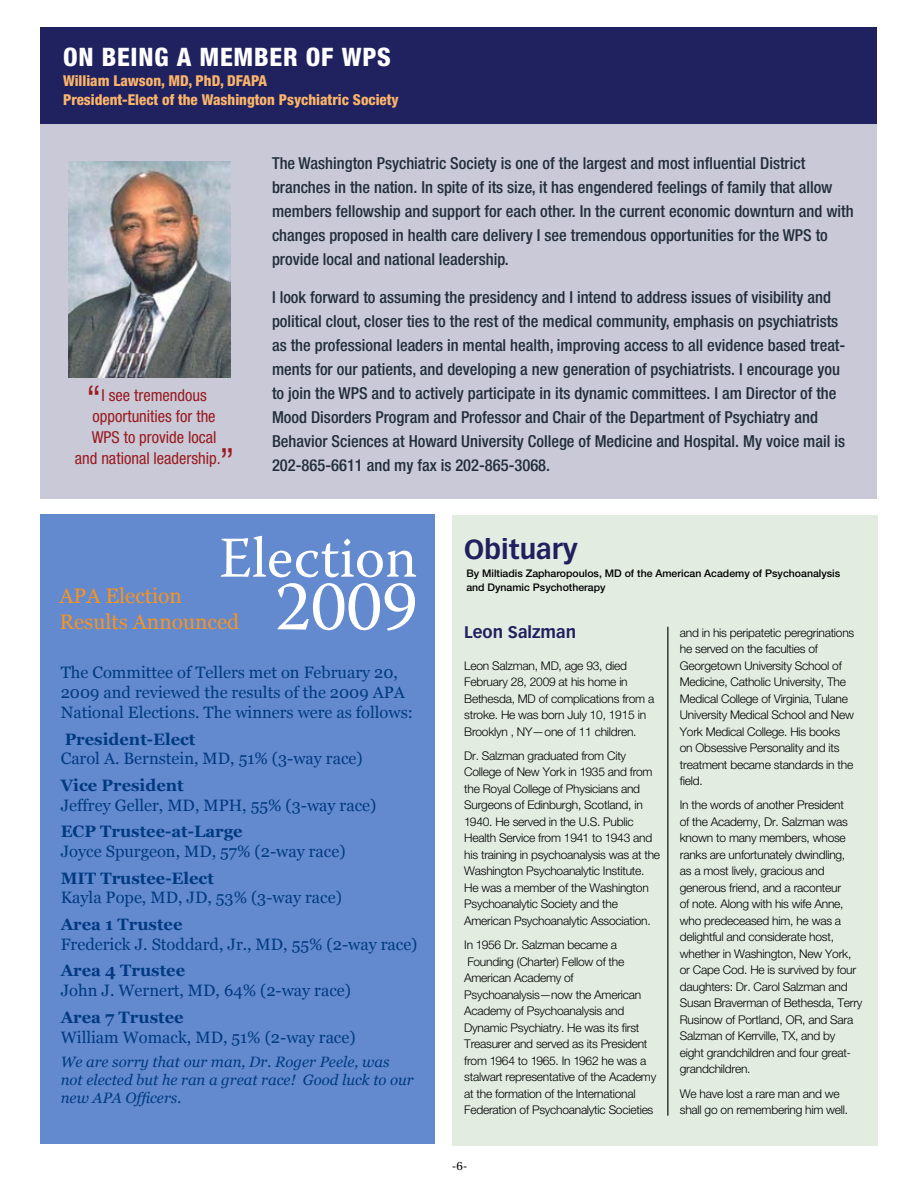
<style>
.page{position:relative;width:918px;height:1188px;background:#fff}
.page>*{position:absolute;margin:0;border:0;box-sizing:border-box;transform-origin:0 0}
.t1{font:condensed 37.5px "Helvetica Neue";color:#991b1e}
.t2{font:700 27px "Vectora LH";color:#21205f}
.t3{font:800 condensed 25.5px "Helvetica Neue";color:#fff}
.t4{font:21px/25.5px "Georgia";color:#f79420}
.t5{font:500 condensed 16.5px/24px "Helvetica Neue";color:#232e3a}
.t6{font:16.5px/19.8px "Georgia";color:#013a81}
.t7{font:700 16.5px "Georgia";color:#013a81}
.t8{font:condensed 16.5px "Helvetica Neue";color:#991b1e}
.t9{font:700 16.5px "Vectora LH";color:#21205f}
.t10{font:italic 15px/18px "Georgia";color:#013a81}
.t11{font:800 condensed 15px/19.5px "Helvetica Neue";color:#fbb56b}
.t12{font:300 12px/16.5px "Helvetica Neue";letter-spacing:-.02em;color:#000}
.t13{font:12px "Utopia";color:#000}
.t14{font:500 10.5px/13.5px "Helvetica Neue";color:#000}
</style>
<div class="page">
<div style="left:40px;top:109px;width:838px;height:389px;background:#c9c9d8"></div>
<div style="left:40px;top:28px;width:838px;height:96px;background:#202260"></div>
<img style="left:68px;top:161px;width:163px;height:216px">
<div style="left:452px;top:515px;width:426px;height:630px;background:#e2ece1"></div>
<div style="left:40px;top:514px;width:395px;height:630px;background:#638acf"></div>
<svg style="left:221px;top:536px;width:195px;height:41px"></svg>
<svg style="left:278px;top:583px;width:137px;height:48px"></svg>
<hr style="left:667px;top:627px;width:1px;height:489px;background:#000">
<h3 class="t3" style="left:63px;top:42px;width:154px">ON BEING AMEMBER</h3>
<h3 class="t3" style="left:306px;top:42px;width:71px">OF WPS</h3>
<p class="t11" style="left:63px;top:71px;width:337px">William Lawson, MD, PhD, DFAPA<br>President-Elect of the Washington Psychiatric Society</p>
<h1 class="t1" style="left:86px;top:377px;width:17px">“</h1>
<h3 class="t8" style="left:102px;top:386px;width:107px">I see tremendous</h3>
<h3 class="t8" style="left:93px;top:407px;width:125px">opportunities for the</h3>
<h3 class="t8" style="left:92px;top:428px;width:126px">WPS to provide local</h3>
<h3 class="t8" style="left:75px;top:449px;width:147px">and national leadership.</h3>
<h1 class="t1" style="left:219px;top:440px;width:17px">”</h1>
<p class="t5" style="left:272px;top:151px;width:583px">The Washington Psychiatric Society is one of the largest and most influential District branches in the nation. In spite of its size, it has engendered feelings of family that allow members fellowship and support for each other. In the current economic downturn and with changes proposed in health care delivery I see tremendous opportunities for the WPS to provide local and national leadership.</p>
<p class="t5" style="left:272px;top:285px;width:575px">I look forward to assuming the presidency and I intend to address issues of visibility and political clout, closer ties to the rest of the medical community, emphasis on psychiatrists as the professional leaders in mental health, improving access to all evidence based treat&shy;ments for our patients, and developing a new generation of psychiatrists. I encourage you to join the WPS and to actively participate in its dynamic committees. I am Director of the Mood Disorders Program and Professor and Chair of the Department of Psychiatry and Behavior Sciences at Howard University College of Medicine and Hospital. My voice mail is 202-865-6611 and my fax is 202-865-3068.</p>
<h2 class="t2" style="left:464px;top:533px;width:115px">Obituary</h2>
<h3 class="t4" style="left:59px;top:583px;width:181px">APA Election<br>Results Announced</h3>
<h3 class="t6" style="left:61px;top:663px;width:354px">The Committee of Tellers met on February 20,<br>2009 and reviewed the results of the 2009 APA<br>National Elections. The winners were as follows:</h3>
<h3 class="t7" style="left:65px;top:730px;width:132px">President-Elect</h3>
<h3 class="t6" style="left:61px;top:749px;width:303px">Carol A. Bernstein, MD, 51% (3-way race)</h3>
<h3 class="t7" style="left:61px;top:776px;width:125px">Vice President</h3>
<h3 class="t6" style="left:61px;top:795px;width:317px">Jeffrey Geller, MD, MPH, 55% (3-way race)</h3>
<h3 class="t7" style="left:61px;top:822px;width:183px">ECP Trustee-at-Large</h3>
<h3 class="t6" style="left:61px;top:841px;width:286px">Joyce Spurgeon, MD, 57% (2-way race)</h3>
<h3 class="t7" style="left:61px;top:869px;width:155px">MIT Trustee-Elect</h3>
<h3 class="t6" style="left:61px;top:888px;width:283px">Kayla Pope, MD, JD, 53% (3-way race)</h3>
<h3 class="t7" style="left:61px;top:915px;width:123px">Area 1 Trustee</h3>
<h3 class="t6" style="left:61px;top:934px;width:358px">Frederick J. Stoddard, Jr., MD, 55% (2-way race)</h3>
<h3 class="t7" style="left:61px;top:961px;width:126px">Area 4 Trustee</h3>
<h3 class="t6" style="left:61px;top:981px;width:292px">John J. Wernert, MD, 64% (2-way race)</h3>
<h3 class="t7" style="left:61px;top:1008px;width:124px">Area 7 Trustee</h3>
<h3 class="t6" style="left:61px;top:1027px;width:296px">William Womack, MD, 51% (2-way race)</h3>
<p class="t10" style="left:61px;top:1053px;width:355px">We are sorry that our man, Dr. Roger Peele, was not elected but he ran a great race! Good luck to our new APA Officers.</p>
<p class="t14" style="left:466px;top:567px;width:375px">By Miltiadis Zapharopoulos, MD of the American Academy of Psychoanalysis and Dynamic Psychotherapy</p>
<h3 class="t9" style="left:464px;top:622px;width:113px">Leon Salzman</h3>
<p class="t12" style="left:464px;top:657px;width:192px">Leon Salzman, MD, age 93, died<br>February 28, 2009 at his home in<br>Bethesda, MD of complications from a stroke. He was born July 10, 1915 in<br>Brooklyn , NY—one of 11 children.</p>
<p class="t12" style="left:464px;top:747px;width:197px">Dr. Salzman graduated from City College of New York in 1935 and from the Royal College of Physicians and Surgeons of Edinburgh, Scotland, in 1940. He served in the U.S. Public Health Service from 1941 to 1943 and his training in psychoanalysis was at the Washington Psychoanalytic Institute.<br>He was a member of the Washington Psychoanalytic Society and the American Psychoanalytic Association.</p>
<p class="t12" style="left:464px;top:936px;width:194px">In 1956 Dr. Salzman became a Founding (Charter) Fellow of the American Academy of Psychoanalysis—now the American Academy of Psychoanalysis and Dynamic Psychiatry. He was its first Treasurer and served as its President from 1964 to 1965. In 1962 he was a stalwart representative of the Academy at the formation of the International Federation of Psychoanalytic Societies</p>
<p class="t13" style="left:452px;top:1159px;width:17px">-6-</p>
<p class="t12" style="left:680px;top:624px;width:176px">and in his peripatetic peregrinations he served on the faculties of<br>Georgetown University School of<br>Medicine, Catholic University, The<br>Medical College of Virginia, Tulane<br>University Medical School and New<br>York Medical College. His books on Obsessive Personality and its treatment became standards in the field.</p>
<p class="t12" style="left:680px;top:797px;width:184px">In the words of another President<br>of the Academy, Dr. Salzman was known to many members, whose ranks are unfortunately dwindling,<br>as a most lively, gracious and generous friend, and a raconteur<br>of note. Along with his wife Anne, who predeceased him, he was a delightful and considerate host, whether in Washington, New York, or Cape Cod. He is survived by four daughters: Dr. Carol Salzman and<br>Susan Braverman of Bethesda, Terry<br>Rusinow of Portland, OR, and Sara<br>Salzman of Kerrville, TX, and by eight grandchildren and four great&shy;grandchildren.</p>
<p class="t12" style="left:680px;top:1085px;width:170px">We have lost a rare man and we shall go on remembering him well.</p>
</div>
